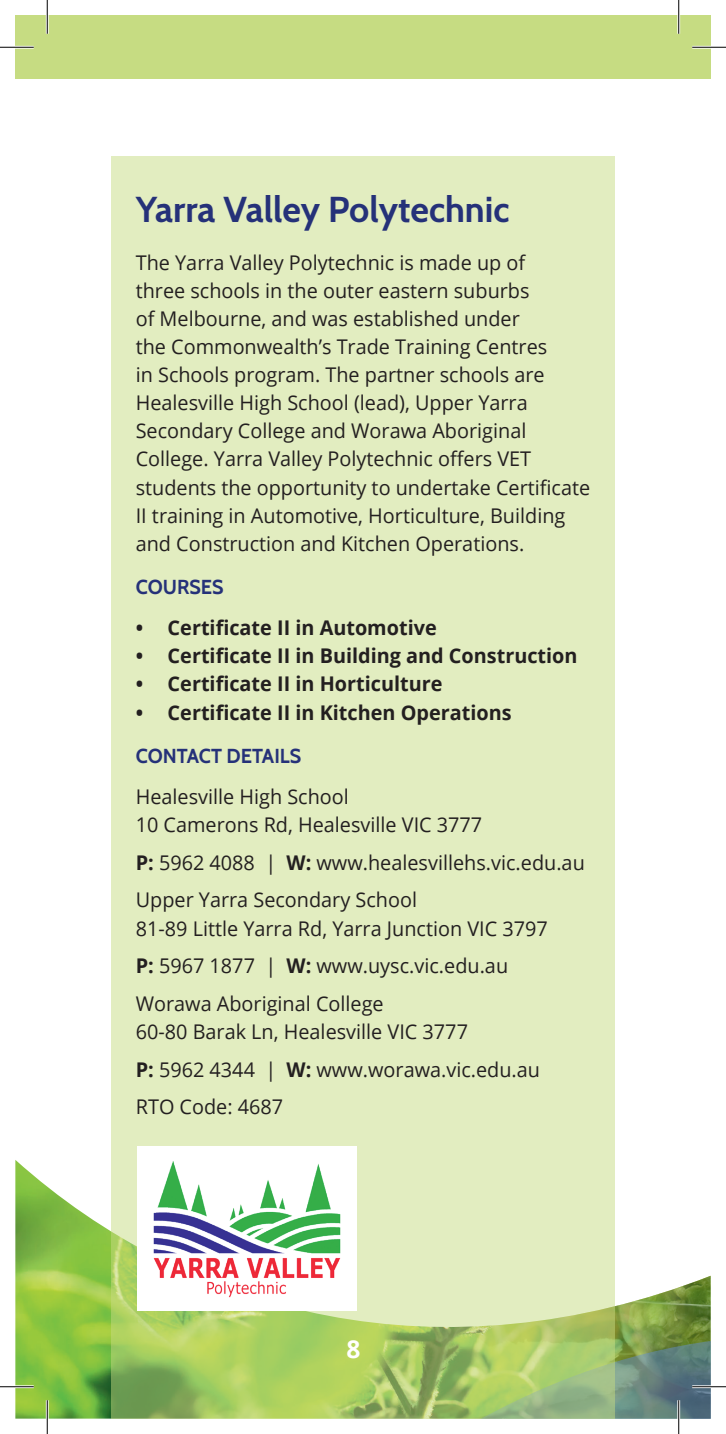
<style>
.page{position:relative;width:726px;height:1434px;background:#fff}
.page>*{position:absolute;margin:0;border:0;box-sizing:border-box;transform-origin:0 0}
.Heading_2{font:700 36px "Cabin";color:#253179}
.t1{font:700 24.75px "Open Sans";color:#fff}
.t2{font:20.25px/28.1px "Open Sans";color:#231f20}
.t3{font:700 20.25px "Open Sans";color:#231f20}
.Heading_4{font:700 20.25px "Cabin";color:#253179}
.s1{font-weight:700}
</style>
<div class="page">
<img style="left:15px;top:1160px;width:48px;height:173px">
<div style="left:15px;top:15px;width:696px;height:64px;background:#c6dc82"></div>
<svg style="left:615px;top:1275px;width:96px;height:58px"></svg>
<svg style="left:15px;top:1333px;width:696px;height:86px;background:#709d5b"></svg>
<div style="left:111px;top:156px;width:504px;height:1263px;background:#e2edc0"></div>
<img style="left:63px;top:1114px;width:369px;height:246px">
<hr style="left:0;top:46px;width:34px;height:3px;background:#fff">
<hr style="left:692px;top:46px;width:34px;height:3px;background:#fff">
<hr style="left:0;top:1385px;width:34px;height:3px;background:#fff">
<hr style="left:692px;top:1385px;width:34px;height:3px;background:#fff">
<hr style="left:46px;top:0;width:3px;height:34px;background:#fff">
<hr style="left:46px;top:1400px;width:3px;height:34px;background:#fff">
<hr style="left:677px;top:0;width:3px;height:34px;background:#fff">
<hr style="left:677px;top:1400px;width:3px;height:34px;background:#fff">
<hr style="left:0;top:47px;width:34px;height:1px;background:#000">
<hr style="left:692px;top:47px;width:34px;height:1px;background:#000">
<hr style="left:0;top:1386px;width:34px;height:1px;background:#000">
<hr style="left:692px;top:1386px;width:34px;height:1px;background:#000">
<hr style="left:47px;top:0;width:1px;height:34px;background:#000">
<hr style="left:47px;top:1400px;width:1px;height:34px;background:#000">
<hr style="left:678px;top:0;width:1px;height:34px;background:#000">
<hr style="left:678px;top:1400px;width:1px;height:34px;background:#000">
<p class="Heading_2" style="left:136px;top:188px;width:375px">Yarra Valley Polytechnic</p>
<p class="t2" style="left:136px;top:248px;width:456px">The Yarra Valley Polytechnic is made up of<br>three schools in the outer eastern suburbs<br>of Melbourne, and was established under<br>the Commonwealth’s Trade Training Centres<br>in Schools program. The partner schools are Healesville High School (lead), Upper Yarra Secondary College and Worawa Aboriginal College. Yarra Valley Polytechnic offers VET students the opportunity to undertake Certificate II training in Automotive, Horticulture, Building and Construction and Kitchen Operations.</p>
<p class="Heading_4" style="left:136px;top:575px;width:89px">COURSES</p>
<p class="t3" style="left:136px;top:613px;width:302px">• Certificate II in Automotive</p>
<p class="t3" style="left:136px;top:642px;width:443px">• Certificate II in Building and Construction</p>
<p class="t3" style="left:136px;top:670px;width:308px">• Certificate II in Horticulture</p>
<p class="t3" style="left:136px;top:698px;width:377px">• Certificate II in Kitchen Operations</p>
<p class="Heading_4" style="left:136px;top:744px;width:167px">CONTACT DETAILS</p>
<p class="t2" style="left:136px;top:782px;width:348px">Healesville High School<br>10 Camerons Rd, Healesville VIC 3777</p>
<p class="t2" style="left:136px;top:848px;width:451px"><span class="s1">P:</span> 5962 4088 | <span class="s1">W:</span> www.healesvillehs.vic.edu.au</p>
<p class="t2" style="left:136px;top:885px;width:414px">Upper Yarra Secondary School<br>81-89 Little Yarra Rd, Yarra Junction VIC 3797</p>
<p class="t2" style="left:136px;top:951px;width:374px"><span class="s1">P:</span> 5967 1877 | <span class="s1">W:</span> www.uysc.vic.edu.au</p>
<p class="t2" style="left:136px;top:989px;width:334px">Worawa Aboriginal College<br>60-80 Barak Ln, Healesville VIC 3777</p>
<p class="t2" style="left:136px;top:1055px;width:406px"><span class="s1">P:</span> 5962 4344 | <span class="s1">W:</span> www.worawa.vic.edu.au</p>
<p class="t2" style="left:136px;top:1092px;width:149px">RTO Code: 4687</p>
<p class="t1" style="left:346px;top:1331px;width:15px">8</p>
</div>
